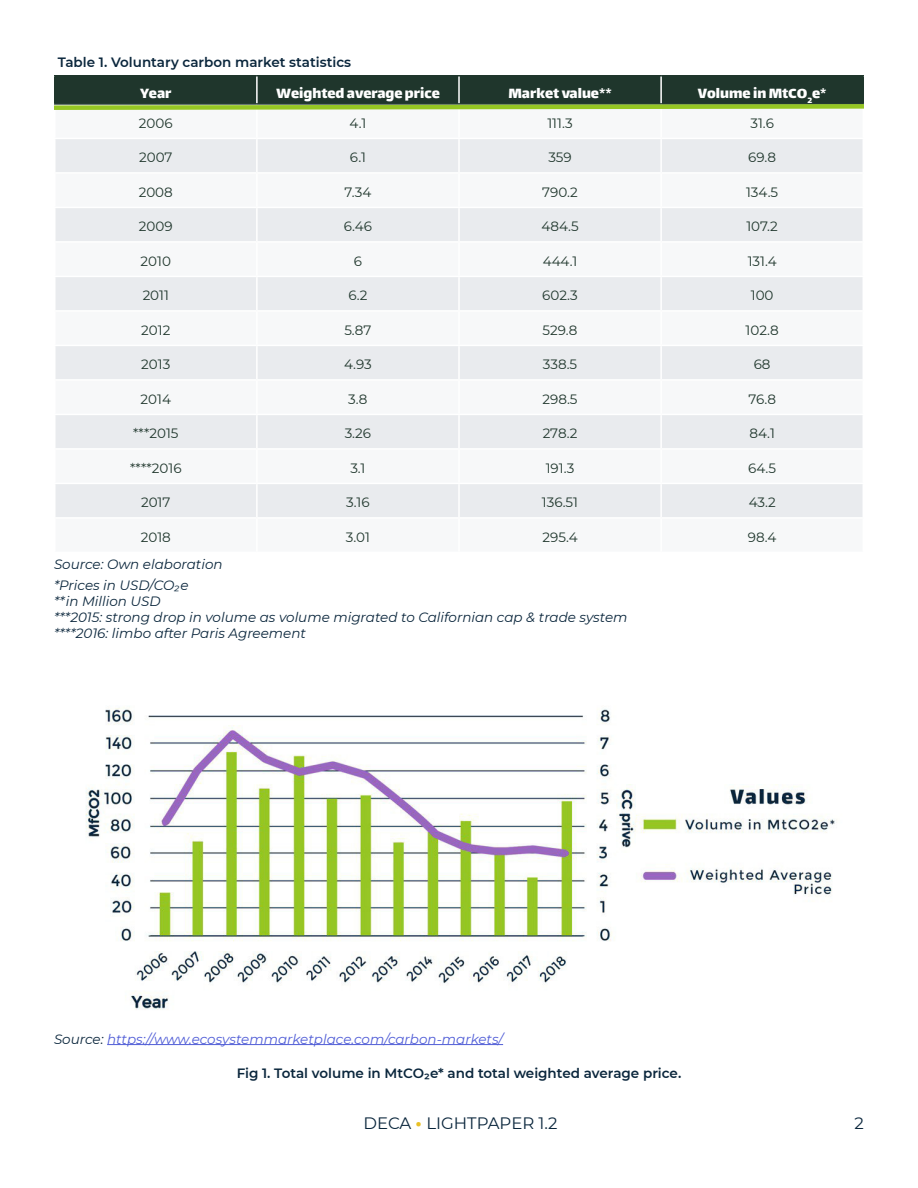
<style>
.page{position:relative;width:918px;height:1188px;background:#fff}
.page>*{position:absolute;margin:0;border:0;box-sizing:border-box;transform-origin:0 0}
.t1{font:16.5px "Lalezar";color:#fff}
.t2{font:16.5px "Montserrat";color:#0a263c}
.t3{font:13.5px "Montserrat";color:#1f362c}
.Opcion1{font:italic 13.5px "Montserrat";color:#0a263c}
.Texto{font:600 13.5px "Montserrat";color:#0a263c}
.Opcion1-2{font:italic 13.5px "Montserrat";color:#4f5cd6}
.s1{color:#0a263c}
.s2{font-weight:900;color:#e9c026}
</style>
<div class="page">
<svg style="left:56px;top:139px;width:807px;height:378px;fill:#e9ebee"></svg>
<hr style="left:54px;top:172px;width:203px;height:2px;background:#fff">
<hr style="left:257px;top:172px;width:202px;height:2px;background:#fff">
<hr style="left:459px;top:172px;width:202px;height:2px;background:#fff">
<hr style="left:661px;top:172px;width:203px;height:2px;background:#fff">
<hr style="left:54px;top:207px;width:203px;height:1px;background:#fff">
<hr style="left:257px;top:207px;width:202px;height:1px;background:#fff">
<hr style="left:459px;top:207px;width:202px;height:1px;background:#fff">
<hr style="left:661px;top:207px;width:203px;height:1px;background:#fff">
<hr style="left:54px;top:241px;width:203px;height:2px;background:#fff">
<hr style="left:257px;top:241px;width:202px;height:2px;background:#fff">
<hr style="left:459px;top:241px;width:202px;height:2px;background:#fff">
<hr style="left:661px;top:241px;width:203px;height:2px;background:#fff">
<hr style="left:54px;top:276px;width:203px;height:1px;background:#fff">
<hr style="left:257px;top:276px;width:202px;height:1px;background:#fff">
<hr style="left:459px;top:276px;width:202px;height:1px;background:#fff">
<hr style="left:661px;top:276px;width:203px;height:1px;background:#fff">
<hr style="left:54px;top:310px;width:203px;height:2px;background:#fff">
<hr style="left:257px;top:310px;width:202px;height:2px;background:#fff">
<hr style="left:459px;top:310px;width:202px;height:2px;background:#fff">
<hr style="left:661px;top:310px;width:203px;height:2px;background:#fff">
<hr style="left:54px;top:345px;width:203px;height:1px;background:#fff">
<hr style="left:257px;top:345px;width:202px;height:1px;background:#fff">
<hr style="left:459px;top:345px;width:202px;height:1px;background:#fff">
<hr style="left:661px;top:345px;width:203px;height:1px;background:#fff">
<hr style="left:54px;top:379px;width:203px;height:2px;background:#fff">
<hr style="left:257px;top:379px;width:202px;height:2px;background:#fff">
<hr style="left:459px;top:379px;width:202px;height:2px;background:#fff">
<hr style="left:661px;top:379px;width:203px;height:2px;background:#fff">
<hr style="left:54px;top:414px;width:203px;height:1px;background:#fff">
<hr style="left:257px;top:414px;width:202px;height:1px;background:#fff">
<hr style="left:459px;top:414px;width:202px;height:1px;background:#fff">
<hr style="left:661px;top:414px;width:203px;height:1px;background:#fff">
<hr style="left:54px;top:448px;width:203px;height:2px;background:#fff">
<hr style="left:257px;top:448px;width:202px;height:2px;background:#fff">
<hr style="left:459px;top:448px;width:202px;height:2px;background:#fff">
<hr style="left:661px;top:448px;width:203px;height:2px;background:#fff">
<hr style="left:54px;top:483px;width:203px;height:1px;background:#fff">
<hr style="left:257px;top:483px;width:202px;height:1px;background:#fff">
<hr style="left:459px;top:483px;width:202px;height:1px;background:#fff">
<hr style="left:661px;top:483px;width:203px;height:1px;background:#fff">
<hr style="left:256px;top:139px;width:2px;height:33px;background:#fff">
<hr style="left:458px;top:139px;width:2px;height:33px;background:#fff">
<hr style="left:660px;top:139px;width:2px;height:33px;background:#fff">
<hr style="left:256px;top:174px;width:2px;height:33px;background:#fff">
<hr style="left:458px;top:174px;width:2px;height:33px;background:#fff">
<hr style="left:660px;top:174px;width:2px;height:33px;background:#fff">
<hr style="left:256px;top:208px;width:2px;height:33px;background:#fff">
<hr style="left:458px;top:208px;width:2px;height:33px;background:#fff">
<hr style="left:660px;top:208px;width:2px;height:33px;background:#fff">
<hr style="left:256px;top:243px;width:2px;height:33px;background:#fff">
<hr style="left:458px;top:243px;width:2px;height:33px;background:#fff">
<hr style="left:660px;top:243px;width:2px;height:33px;background:#fff">
<hr style="left:256px;top:277px;width:2px;height:33px;background:#fff">
<hr style="left:458px;top:277px;width:2px;height:33px;background:#fff">
<hr style="left:660px;top:277px;width:2px;height:33px;background:#fff">
<hr style="left:256px;top:312px;width:2px;height:33px;background:#fff">
<hr style="left:458px;top:312px;width:2px;height:33px;background:#fff">
<hr style="left:660px;top:312px;width:2px;height:33px;background:#fff">
<hr style="left:256px;top:346px;width:2px;height:33px;background:#fff">
<hr style="left:458px;top:346px;width:2px;height:33px;background:#fff">
<hr style="left:660px;top:346px;width:2px;height:33px;background:#fff">
<hr style="left:256px;top:381px;width:2px;height:33px;background:#fff">
<hr style="left:458px;top:381px;width:2px;height:33px;background:#fff">
<hr style="left:660px;top:381px;width:2px;height:33px;background:#fff">
<hr style="left:256px;top:415px;width:2px;height:33px;background:#fff">
<hr style="left:458px;top:415px;width:2px;height:33px;background:#fff">
<hr style="left:660px;top:415px;width:2px;height:33px;background:#fff">
<hr style="left:256px;top:450px;width:2px;height:33px;background:#fff">
<hr style="left:458px;top:450px;width:2px;height:33px;background:#fff">
<hr style="left:660px;top:450px;width:2px;height:33px;background:#fff">
<hr style="left:256px;top:484px;width:2px;height:33px;background:#fff">
<hr style="left:458px;top:484px;width:2px;height:33px;background:#fff">
<hr style="left:660px;top:484px;width:2px;height:33px;background:#fff">
<hr style="left:54px;top:75px;width:203px;height:1px;background:#1f362c">
<hr style="left:257px;top:75px;width:202px;height:1px;background:#1f362c">
<hr style="left:459px;top:75px;width:202px;height:1px;background:#1f362c">
<hr style="left:661px;top:75px;width:203px;height:1px;background:#1f362c">
<svg style="left:54px;top:76px;width:810px;height:34px;background:#364f31"></svg>
<img style="left:85px;top:708px;width:750px;height:302px">
<hr style="left:107px;top:1044px;width:396px;height:1px;background:#4f5cd6">
<div style="left:830px;top:802px;width:10px;height:11px;background:#fff"></div>
<p class="Texto" style="left:58px;top:53px;width:295px">Table 1. Voluntary carbon market statistics</p>
<p class="t1" style="left:140px;top:83px;width:33px">Year</p>
<p class="t1" style="left:276px;top:83px;width:165px">Weighted average price</p>
<p class="t1" style="left:508px;top:83px;width:105px">Market value**</p>
<p class="t1" style="left:698px;top:83px;width:130px">Volume in MtCO<sub>2</sub>e*</p>
<p class="t3" style="left:139px;top:114px;width:35px">2006</p>
<p class="t3" style="left:350px;top:114px;width:18px">4.1</p>
<p class="t3" style="left:547px;top:114px;width:27px">111.3</p>
<p class="t3" style="left:750px;top:114px;width:25px">31.6</p>
<p class="t3" style="left:139px;top:148px;width:35px">2007</p>
<p class="t3" style="left:350px;top:148px;width:17px">6.1</p>
<p class="t3" style="left:548px;top:148px;width:25px">359</p>
<p class="t3" style="left:748px;top:148px;width:29px">69.8</p>
<p class="t3" style="left:139px;top:183px;width:36px">2008</p>
<p class="t3" style="left:345px;top:183px;width:28px">7.34</p>
<p class="t3" style="left:542px;top:183px;width:37px">790.2</p>
<p class="t3" style="left:746px;top:183px;width:34px">134.5</p>
<p class="t3" style="left:139px;top:217px;width:35px">2009</p>
<p class="t3" style="left:344px;top:217px;width:30px">6.46</p>
<p class="t3" style="left:541px;top:217px;width:39px">484.5</p>
<p class="t3" style="left:746px;top:217px;width:33px">107.2</p>
<p class="t3" style="left:141px;top:252px;width:32px">2010</p>
<p class="t3" style="left:354px;top:252px;width:10px">6</p>
<p class="t3" style="left:543px;top:252px;width:36px">444.1</p>
<p class="t3" style="left:748px;top:252px;width:30px">131.4</p>
<p class="t3" style="left:143px;top:286px;width:28px">2011</p>
<p class="t3" style="left:348px;top:286px;width:21px">6.2</p>
<p class="t3" style="left:542px;top:286px;width:37px">602.3</p>
<p class="t3" style="left:751px;top:286px;width:24px">100</p>
<p class="t3" style="left:141px;top:321px;width:31px">2012</p>
<p class="t3" style="left:344px;top:321px;width:29px">5.87</p>
<p class="t3" style="left:543px;top:321px;width:36px">529.8</p>
<p class="t3" style="left:746px;top:321px;width:35px">102.8</p>
<p class="t3" style="left:141px;top:355px;width:31px">2013</p>
<p class="t3" style="left:344px;top:355px;width:29px">4.93</p>
<p class="t3" style="left:543px;top:355px;width:36px">338.5</p>
<p class="t3" style="left:754px;top:355px;width:18px">68</p>
<p class="t3" style="left:141px;top:390px;width:32px">2014</p>
<p class="t3" style="left:348px;top:390px;width:21px">3.8</p>
<p class="t3" style="left:542px;top:390px;width:37px">298.5</p>
<p class="t3" style="left:748px;top:390px;width:29px">76.8</p>
<p class="t3" style="left:133px;top:424px;width:47px">***2015</p>
<p class="t3" style="left:345px;top:424px;width:28px">3.26</p>
<p class="t3" style="left:543px;top:424px;width:36px">278.2</p>
<p class="t3" style="left:750px;top:424px;width:27px">84.1</p>
<p class="t3" style="left:130px;top:459px;width:53px">****2016</p>
<p class="t3" style="left:350px;top:459px;width:17px">3.1</p>
<p class="t3" style="left:546px;top:459px;width:30px">191.3</p>
<p class="t3" style="left:748px;top:459px;width:29px">64.5</p>
<p class="t3" style="left:141px;top:493px;width:31px">2017</p>
<p class="t3" style="left:346px;top:493px;width:25px">3.16</p>
<p class="t3" style="left:542px;top:493px;width:38px">136.51</p>
<p class="t3" style="left:749px;top:493px;width:28px">43.2</p>
<p class="t3" style="left:141px;top:528px;width:32px">2018</p>
<p class="t3" style="left:346px;top:528px;width:26px">3.01</p>
<p class="t3" style="left:542px;top:528px;width:37px">295.4</p>
<p class="t3" style="left:748px;top:528px;width:30px">98.4</p>
<p class="Opcion1" style="left:54px;top:576px;width:136px">*Prices in USD/CO2e</p>
<p class="Opcion1" style="left:54px;top:592px;width:108px">**in Million USD</p>
<p class="Opcion1" style="left:54px;top:608px;width:575px">***2015: strong drop in volume as volume migrated to Californian cap &amp; trade system</p>
<p class="Opcion1" style="left:54px;top:624px;width:254px">****2016: limbo after Paris Agreement</p>
<p class="Opcion1" style="left:54px;top:555px;width:170px">Source: Own elaboration</p>
<p class="Opcion1-2" style="left:54px;top:1029px;width:451px"><span class="s1">Source:</span> https://www.ecosystemmarketplace.com/carbon-markets/</p>
<p class="Texto" style="left:237px;top:1064px;width:446px">Fig 1. Total volume in MtCO2e* and total weighted average price.</p>
<p class="t2" style="left:363px;top:1112px;width:196px">DECA <span class="s2">·</span> LIGHTPAPER 1.2</p>
<p class="t2" style="left:855px;top:1112px;width:11px">2</p>
</div>
